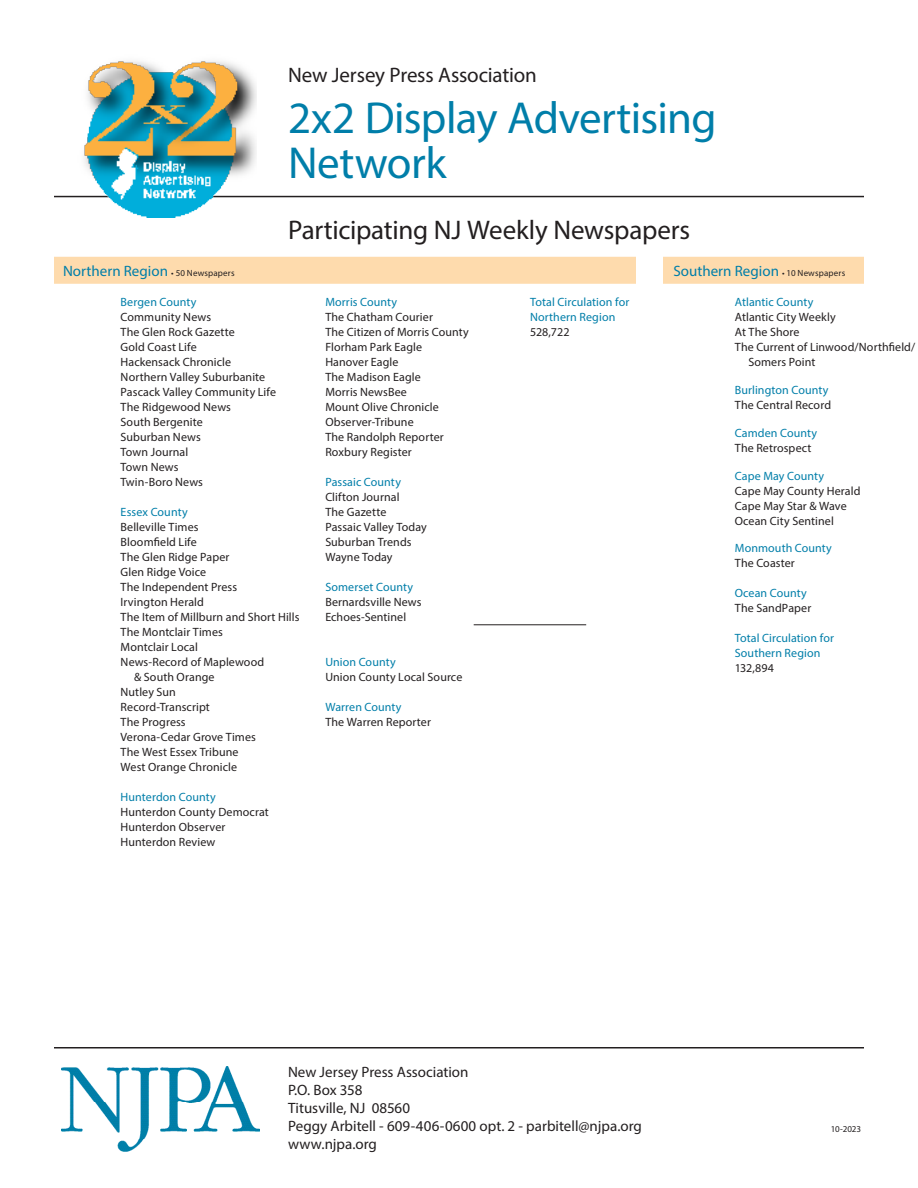
<style>
.page{position:relative;width:918px;height:1188px;background:#fff}
.page>*{position:absolute;margin:0;border:0;box-sizing:border-box;transform-origin:0 0}
.t1{font:45px "Myriad Pro";letter-spacing:-.01em;color:#007ea9}
.t2{font:27px "Myriad Pro";letter-spacing:-.01em;color:#231f20}
.t3{font:21px "Myriad Pro";letter-spacing:-.01em;color:#231f20}
.t4{font:15px/18px "Myriad Pro";color:#231f20}
.t5{font:15px "Myriad Pro";color:#007ea9}
.t6{font:12px/15px "Myriad Pro";letter-spacing:.01em;color:#231f20}
.t7{font:12px "Myriad Pro";letter-spacing:.01em;color:#007ea9}
.t8{font:9px "Myriad Pro";color:#231f20}
.s1{font-size:9px;color:#231f20}
</style>
<div class="page">
<hr style="left:54px;top:1047px;width:810px;height:1px;background:#231f20">
<img style="left:62px;top:1066px;width:198px;height:85px">
<hr style="left:54px;top:196px;width:810px;height:1px;background:#231f20">
<div style="left:54px;top:257px;width:810px;height:27px;background:#fedbad"></div>
<div style="left:636px;top:248px;width:27px;height:49px;background:#fff"></div>
<hr style="left:474px;top:625px;width:112px;height:1px;background:#231f20">
<img style="left:75px;top:61px;width:181px;height:156px">
<p class="t3" style="left:288px;top:62px;width:250px">New Jersey Press Association</p>
<p class="t1" style="left:288px;top:90px;width:430px">2x2 Display Advertising</p>
<p class="t1" style="left:288px;top:135px;width:160px">Network</p>
<p class="t2" style="left:288px;top:213px;width:404px">Participating NJ Weekly Newspapers</p>
<p class="t5" style="left:63px;top:262px;width:173px">Northern Region <span class="s1">• 50 Newspapers</span></p>
<p class="t5" style="left:674px;top:262px;width:173px">Southern Region <span class="s1">• 10 Newspapers</span></p>
<p class="t7" style="left:121px;top:295px;width:78px">Bergen County</p>
<p class="t6" style="left:121px;top:310px;width:92px">Community News</p>
<p class="t6" style="left:121px;top:325px;width:116px">The Glen Rock Gazette</p>
<p class="t6" style="left:121px;top:340px;width:78px">Gold Coast Life</p>
<p class="t6" style="left:121px;top:355px;width:112px">Hackensack Chronicle</p>
<p class="t6" style="left:121px;top:370px;width:146px">Northern Valley Suburbanite</p>
<p class="t6" style="left:121px;top:385px;width:157px">Pascack Valley Community Life</p>
<p class="t6" style="left:121px;top:400px;width:112px">The Ridgewood News</p>
<p class="t6" style="left:121px;top:415px;width:84px">South Bergenite</p>
<p class="t6" style="left:121px;top:430px;width:82px">Suburban News</p>
<p class="t6" style="left:121px;top:445px;width:69px">Town Journal</p>
<p class="t6" style="left:121px;top:460px;width:59px">Town News</p>
<p class="t6" style="left:121px;top:475px;width:84px">Twin-Boro News</p>
<p class="t7" style="left:121px;top:505px;width:69px">Essex County</p>
<p class="t6" style="left:121px;top:520px;width:80px">Belleville Times</p>
<p class="t6" style="left:121px;top:535px;width:78px">Bloomfield Life</p>
<p class="t6" style="left:121px;top:550px;width:110px">The Glen Ridge Paper</p>
<p class="t6" style="left:121px;top:565px;width:87px">Glen Ridge Voice</p>
<p class="t6" style="left:121px;top:580px;width:118px">The Independent Press</p>
<p class="t6" style="left:121px;top:595px;width:85px">Irvington Herald</p>
<p class="t6" style="left:121px;top:610px;width:180px">The Item of Millburn and Short Hills</p>
<p class="t6" style="left:121px;top:625px;width:104px">The Montclair Times</p>
<p class="t6" style="left:121px;top:640px;width:79px">Montclair Local</p>
<p class="t6" style="left:134px;top:655px;width:132px;text-indent:-14px">News-Record of Maplewood &amp; South Orange</p>
<p class="t6" style="left:121px;top:685px;width:57px">Nutley Sun</p>
<p class="t6" style="left:121px;top:700px;width:91px">Record-Transcript</p>
<p class="t6" style="left:121px;top:715px;width:67px">The Progress</p>
<p class="t6" style="left:121px;top:730px;width:137px">Verona-Cedar Grove Times</p>
<p class="t6" style="left:121px;top:745px;width:119px">The West Essex Tribune</p>
<p class="t6" style="left:121px;top:760px;width:118px">West Orange Chronicle</p>
<p class="t7" style="left:121px;top:790px;width:97px">Hunterdon County</p>
<p class="t6" style="left:121px;top:805px;width:150px">Hunterdon County Democrat</p>
<p class="t6" style="left:121px;top:820px;width:106px">Hunterdon Observer</p>
<p class="t6" style="left:121px;top:835px;width:96px">Hunterdon Review</p>
<p class="t7" style="left:530px;top:295px;width:101px">Total Circulation for</p>
<p class="t7" style="left:530px;top:310px;width:87px">Northern Region</p>
<p class="t6" style="left:530px;top:324px;width:41px">528,722</p>
<p class="t7" style="left:325px;top:295px;width:73px">Morris County</p>
<p class="t6" style="left:325px;top:309px;width:109px">The Chatham Courier</p>
<p class="t6" style="left:325px;top:324px;width:145px">The Citizen of Morris County</p>
<p class="t6" style="left:325px;top:339px;width:98px">Florham Park Eagle</p>
<p class="t6" style="left:325px;top:354px;width:75px">Hanover Eagle</p>
<p class="t6" style="left:325px;top:369px;width:97px">The Madison Eagle</p>
<p class="t6" style="left:325px;top:384px;width:83px">Morris NewsBee</p>
<p class="t6" style="left:325px;top:399px;width:115px">Mount Olive Chronicle</p>
<p class="t6" style="left:325px;top:414px;width:90px">Observer-Tribune</p>
<p class="t6" style="left:325px;top:429px;width:120px">The Randolph Reporter</p>
<p class="t6" style="left:325px;top:444px;width:88px">Roxbury Register</p>
<p class="t7" style="left:325px;top:475px;width:77px">Passaic County</p>
<p class="t6" style="left:325px;top:489px;width:76px">Clifton Journal</p>
<p class="t6" style="left:325px;top:504px;width:63px">The Gazette</p>
<p class="t6" style="left:325px;top:519px;width:103px">Passaic Valley Today</p>
<p class="t6" style="left:325px;top:534px;width:88px">Suburban Trends</p>
<p class="t6" style="left:325px;top:549px;width:69px">Wayne Today</p>
<p class="t7" style="left:325px;top:580px;width:89px">Somerset County</p>
<p class="t6" style="left:325px;top:594px;width:98px">Bernardsville News</p>
<p class="t6" style="left:325px;top:609px;width:82px">Echoes-Sentinel</p>
<p class="t7" style="left:325px;top:655px;width:72px">Union County</p>
<p class="t6" style="left:325px;top:669px;width:139px">Union County Local Source</p>
<p class="t7" style="left:325px;top:700px;width:78px">Warren County</p>
<p class="t6" style="left:325px;top:714px;width:107px">The Warren Reporter</p>
<p class="t7" style="left:735px;top:295px;width:80px">Atlantic County</p>
<p class="t6" style="left:735px;top:310px;width:102px">Atlantic City Weekly</p>
<p class="t6" style="left:735px;top:325px;width:66px">At The Shore</p>
<p class="t6" style="left:748px;top:340px;width:169px;text-indent:-14px">The Current of Linwood/Northfield/<br>Somers Point</p>
<p class="t7" style="left:735px;top:383px;width:95px">Burlington County</p>
<p class="t6" style="left:735px;top:397px;width:98px">The Central Record</p>
<p class="t7" style="left:735px;top:425px;width:84px">Camden County</p>
<p class="t6" style="left:735px;top:440px;width:78px">The Retrospect</p>
<p class="t7" style="left:735px;top:468px;width:91px">Cape May County</p>
<p class="t6" style="left:735px;top:483px;width:127px">Cape May County Herald</p>
<p class="t6" style="left:735px;top:498px;width:113px">Cape May Star &amp; Wave</p>
<p class="t6" style="left:735px;top:513px;width:101px">Ocean City Sentinel</p>
<p class="t7" style="left:735px;top:541px;width:99px">Monmouth County</p>
<p class="t6" style="left:735px;top:556px;width:62px">The Coaster</p>
<p class="t7" style="left:735px;top:586px;width:74px">Ocean County</p>
<p class="t6" style="left:735px;top:601px;width:78px">The SandPaper</p>
<p class="t7" style="left:735px;top:631px;width:101px">Total Circulation for</p>
<p class="t7" style="left:735px;top:646px;width:87px">Southern Region</p>
<p class="t6" style="left:735px;top:661px;width:41px">132,894</p>
<p class="t4" style="left:288px;top:1063px;width:355px">New Jersey Press Association<br>P.O. Box 358<br>Titusville, NJ 08560<br>Peggy Arbitell - 609-406-0600 opt. 2 - parbitell@njpa.org</p>
<p class="t4" style="left:288px;top:1135px;width:91px">www.njpa.org</p>
<p class="t4" style="left:288px;top:1099px;width:370px">West Trenton, NJ 08628<br>Amy Lea : (609) 35 7383 • dtrent@njpa.o g • www.njpa.org</p>
<p class="t8" style="left:831px;top:1124px;width:32px">10-2023</p>
</div>
